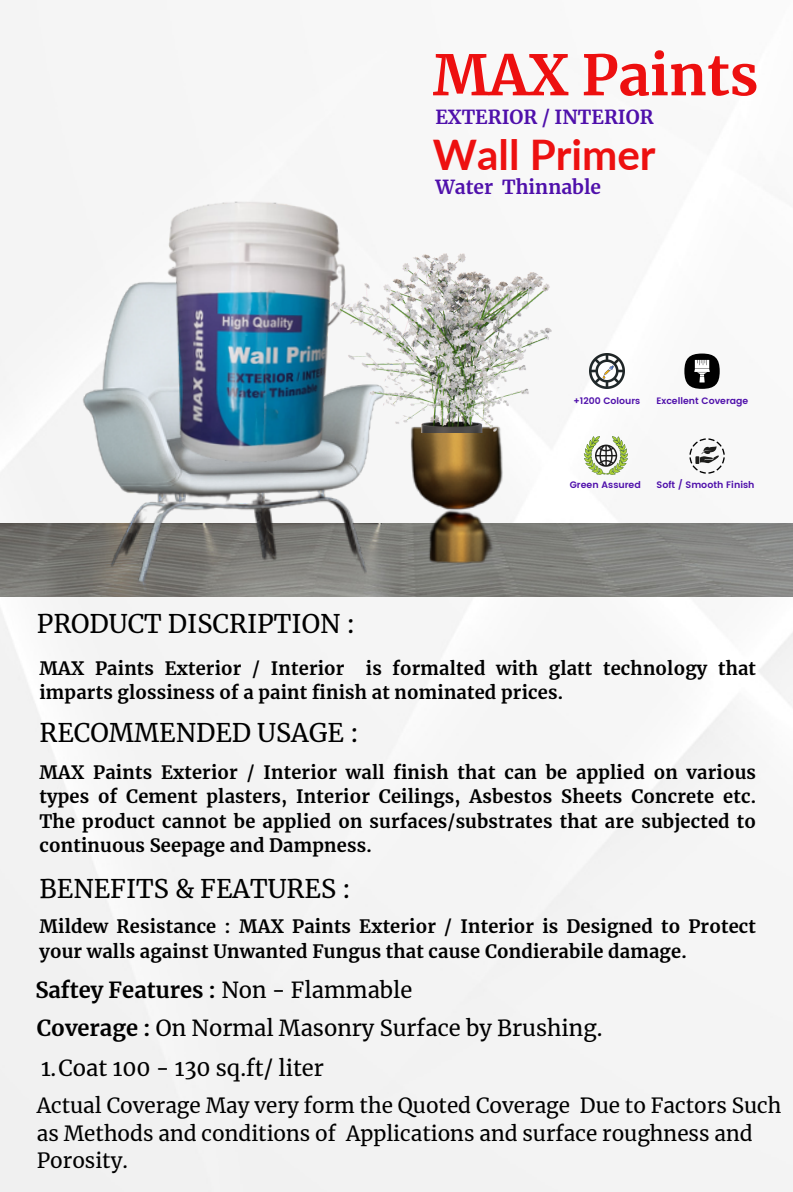
<style>
.page{position:relative;width:793px;height:1192px;background:#f5f5f5}
.page>*{position:absolute;margin:0;border:0;box-sizing:border-box;transform-origin:0 0}
.t1{font:700 55.65px "Merriweather";color:#ed1010}
.t2{font:700 42px "Lato";color:#ed1010}
.t3{font:25.55px "Merriweather";color:#000}
.t4{font:22.05px "Merriweather";color:#000}
.t5{font:700 22.05px "Merriweather";color:#000}
.t6{font:20.65px/27.7px "Merriweather";color:#000}
.t7{font:700 19.25px "Merriweather";color:#4f10ab}
.t8{font:700 18.2px/24.5px "Merriweather";letter-spacing:.01em;color:#000}
.t9{font:600 9.45px "Poppins";color:#4f10ab}
.t10{font:600 9.1px "Poppins";color:#4f10ab}
.s1{font-weight:400}
.s2{font-weight:700}
</style>
<div class="page">
<img style="left:0;top:523px;width:793px;height:74px">
<img style="left:68px;top:239px;width:463px;height:355px">
<img style="left:151px;top:475px;width:199px;height:18px">
<img style="left:133px;top:189px;width:258px;height:286px">
<img style="left:330px;top:253px;width:221px;height:179px">
<img style="left:589px;top:353px;width:36px;height:36px">
<svg style="left:603px;top:366px;width:11px;height:13px"></svg>
<div style="left:684px;top:353px;width:35px;height:36px;background:#000;border-radius:50%"></div>
<svg style="left:694px;top:360px;width:16px;height:22px"></svg>
<svg style="left:584px;top:436px;width:44px;height:40px"></svg>
<svg style="left:689px;top:438px;width:36px;height:36px"></svg>
<p class="t1" style="left:433px;top:41px;width:327px">MAX Paints</p>
<p class="t7" style="left:435px;top:105px;width:220px">EXTERIOR / INTERIOR</p>
<p class="t2" style="left:433px;top:128px;width:224px">Wall Primer</p>
<p class="t7" style="left:435px;top:175px;width:167px">Water Thinnable</p>
<p class="t10" style="left:573px;top:396px;width:68px">+1200 Colours</p>
<p class="t10" style="left:656px;top:396px;width:93px">Excellent Coverage</p>
<p class="t9" style="left:570px;top:479px;width:73px">Green Assured</p>
<p class="t9" style="left:656px;top:479px;width:99px">Soft / Smooth Finish</p>
<p class="t3" style="left:37px;top:608px;width:320px">PRODUCT DISCRIPTION :</p>
<p class="t8" style="left:39px;top:656px;width:718px">MAX Paints Exterior / Interior is formalted with glatt technology that imparts glossiness of a paint finish at nominated prices.</p>
<p class="t3" style="left:39px;top:717px;width:321px">RECOMMENDED USAGE :</p>
<p class="t8" style="left:39px;top:760px;width:718px;text-align:justify">MAX Paints Exterior / Interior wall finish that can be applied on various types of Cement plasters, Interior Ceilings, Asbestos Sheets Concrete etc.<br>The product cannot be applied on surfaces/substrates that are subjected to continuous Seepage and Dampness.</p>
<p class="t3" style="left:39px;top:872px;width:313px">BENEFITS &amp; FEATURES :</p>
<p class="t8" style="left:39px;top:914px;width:718px">Mildew Resistance : MAX Paints Exterior / Interior is Designed to Protect your walls against Unwanted Fungus that cause Condierabile damage.</p>
<p class="t5" style="left:35px;top:976px;width:379px">Saftey Features : <span class="s1">Non - Flammable</span></p>
<p class="t4" style="left:37px;top:1014px;width:567px"><span class="s2">Coverage :</span> On Normal Masonry Surface by Brushing.</p>
<p class="t4" style="left:41px;top:1054px;width:284px">1.Coat 100 - 130 sq.ft/ liter</p>
<p class="t6" style="left:37px;top:1092px;width:746px">Actual Coverage May very form the Quoted Coverage Due to Factors Such as Methods and conditions of Applications and surface roughness and<br>Porosity.</p>
</div>
